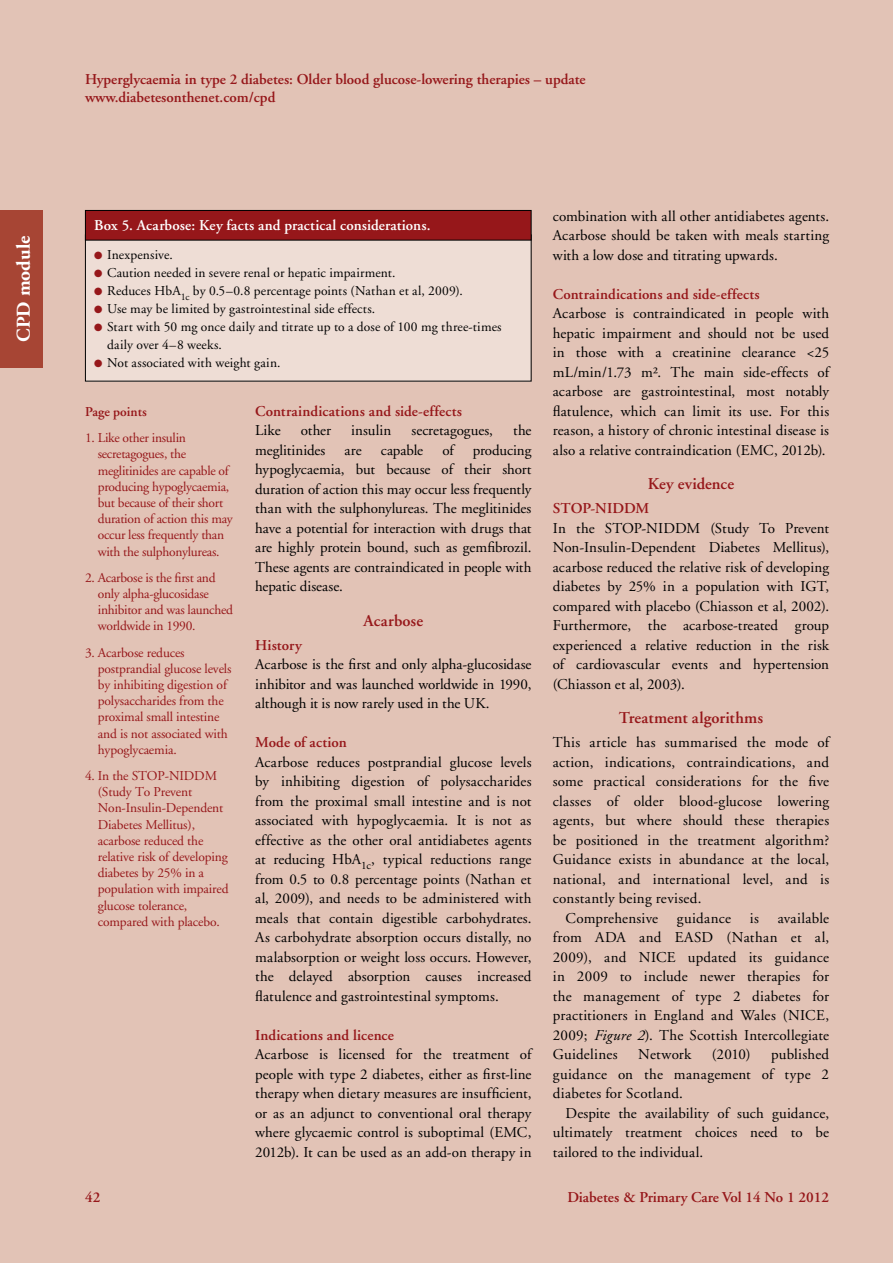
<style>
.page{position:relative;width:893px;height:1263px;background:#e2c3b6}
.page>*{position:absolute;margin:0;border:0;box-sizing:border-box;transform-origin:0 0}
.t1{font:700 19.5px "Adobe Garamond";letter-spacing:-.01em;color:#fff}
.t2{font:600 16.5px "Adobe Garamond";letter-spacing:.005em;color:#96171a}
.t3{font:15px/19.5px "Adobe Garamond";letter-spacing:.01em;color:#000;text-align:justify}
.t4{font:600 15px/18px "Adobe Garamond";color:#96171a}
.t5{font:600 15px "Adobe Garamond";letter-spacing:.01em;color:#fff}
.t6{font:15px "Adobe Garamond";letter-spacing:.03em;color:#000}
.t7{font:13.5px/16.2px "Adobe Garamond";letter-spacing:-.01em;color:#96171a}
.t8{font:13.5px/18px "Adobe Garamond";letter-spacing:.01em;color:#000}
.t9{font:600 13.5px "Adobe Garamond";color:#96171a}
.s1{color:#96171a}
.s2{font-style:italic}
</style>
<div class="page">
<div style="left:0;top:210px;width:43px;height:157px;background:#a74534"></div>
<div style="left:85px;top:235px;width:446px;height:146px;background:#eeddd5"></div>
<div style="left:85px;top:210px;width:446px;height:30px;background:#96171a"></div>
<div style="left:85px;top:210px;width:446px;height:30px;border:1px solid #000"></div>
<h1 class="t1" style="left:13px;top:341px;width:107px;rotate:-90deg">CPD module</h1>
<p class="t4" style="left:85px;top:71px;width:502px">Hyperglycaemia in type 2 diabetes: Older blood glucose-lowering therapies – update www.diabetesonthenet.com/cpd</p>
<p class="t5" style="left:94px;top:217px;width:338px">Box 5. Acarbose: Key facts and practical considerations.</p>
<p class="t8" style="left:94px;top:246px;width:80px"><span class="s1">●</span> Inexpensive.</p>
<p class="t8" style="left:94px;top:264px;width:303px"><span class="s1">●</span> Caution needed in severe renal or hepatic impairment.</p>
<p class="t8" style="left:94px;top:282px;width:370px"><span class="s1">●</span> Reduces HbA<sub>1c</sub> by 0.5–0.8 percentage points (Nathan et al, 2009).</p>
<p class="t8" style="left:94px;top:300px;width:283px"><span class="s1">●</span> Use may be limited by gastrointestinal side effects.</p>
<p class="t8" style="left:107px;top:318px;width:396px;text-indent:-13px"><span class="s1">●</span> Start with 50 mg once daily and titrate up to a dose of 100 mg three-times daily over 4–8 weeks.</p>
<p class="t8" style="left:94px;top:354px;width:188px"><span class="s1">●</span> Not associated with weight gain.</p>
<p class="t9" style="left:85px;top:404px;width:63px">Page points</p>
<p class="t7" style="left:98px;top:430px;width:136px;text-indent:-13px">1. Like other insulin secretagogues, the meglitinides are capable of producing hypoglycaemia, but because of their short duration of action this may occur less frequently than with the sulphonylureas.</p>
<p class="t7" style="left:98px;top:570px;width:137px;text-indent:-13px">2. Acarbose is the first and only alpha-glucosidase inhibitor and was launched worldwide in 1990.</p>
<p class="t7" style="left:98px;top:644px;width:135px;text-indent:-13px">3. Acarbose reduces postprandial glucose levels by inhibiting digestion of polysaccharides from the proximal small intestine and is not associated with hypoglycaemia.</p>
<p class="t7" style="left:98px;top:768px;width:132px;text-indent:-13px">4. In the STOP-NIDDM (Study To Prevent<br>Non-Insulin-Dependent<br>Diabetes Mellitus), acarbose reduced the relative risk of developing diabetes by 25% in a population with impaired glucose tolerance, compared with placebo.</p>
<p class="t4" style="left:255px;top:402px;width:208px">Contraindications and side-effects</p>
<p class="t3" style="left:255px;top:421px;width:27px">Like</p>
<p class="t3" style="left:301px;top:421px;width:32px">other</p>
<p class="t3" style="left:351px;top:421px;width:42px">insulin</p>
<p class="t3" style="left:412px;top:421px;width:83px">secretagogues,</p>
<p class="t3" style="left:513px;top:421px;width:20px">the</p>
<p class="t3" style="left:255px;top:441px;width:72px">meglitinides</p>
<p class="t3" style="left:345px;top:441px;width:19px">are</p>
<p class="t3" style="left:381px;top:441px;width:44px">capable</p>
<p class="t3" style="left:442px;top:441px;width:13px">of</p>
<p class="t3" style="left:255px;top:441px;width:278px;text-indent:218px">producing hypoglycaemia, but because of their short duration of action this may occur less frequently than with the sulphonylureas. The meglitinides have a potential for interaction with drugs that are highly protein bound, such as gemfibrozil.<br>These agents are contraindicated in people with hepatic disease.</p>
<p class="t2" style="left:363px;top:611px;width:61px">Acarbose</p>
<p class="t4" style="left:255px;top:636px;width:48px">History</p>
<p class="t3" style="left:255px;top:655px;width:278px">Acarbose is the first and only alpha-glucosidase inhibitor and was launched worldwide in 1990, although it is now rarely used in the UK.</p>
<p class="t4" style="left:255px;top:734px;width:93px">Mode of action</p>
<p class="t3" style="left:255px;top:753px;width:278px">Acarbose reduces postprandial glucose levels by inhibiting digestion of polysaccharides from the proximal small intestine and is not associated with hypoglycaemia. It is not as effective as the other oral antidiabetes agents at reducing HbA<sub>1c</sub>, typical reductions range from 0.5 to 0.8 percentage points (Nathan et al, 2009), and needs to be administered with meals that contain digestible carbohydrates.<br>As carbohydrate absorption occurs distally, no malabsorption or weight loss occurs. However, the delayed absorption causes increased flatulence and gastrointestinal symptoms.</p>
<p class="t4" style="left:255px;top:1026px;width:140px">Indications and licence</p>
<p class="t3" style="left:255px;top:1045px;width:278px">Acarbose is licensed for the treatment of people with type 2 diabetes, either as first-line therapy when dietary measures are insufficient, or as an adjunct to conventional oral therapy where glycaemic control is suboptimal (EMC, 2012b). It can be used as an add-on therapy in</p>
<p class="t3" style="left:553px;top:207px;width:278px">combination with all other antidiabetes agents.<br>Acarbose should be taken with meals starting with a low dose and titrating upwards.</p>
<p class="t4" style="left:553px;top:285px;width:208px">Contraindications and side-effects</p>
<p class="t3" style="left:553px;top:304px;width:278px">Acarbose is contraindicated in people with hepatic impairment and should not be used in those with a creatinine clearance &lt;25 mL/min/1.73 m². The main side-effects of acarbose are gastrointestinal, most notably flatulence, which can limit its use. For this reason, a history of chronic intestinal disease is also a relative contraindication (EMC, 2012b).</p>
<p class="t2" style="left:648px;top:475px;width:88px">Key evidence</p>
<p class="t4" style="left:553px;top:500px;width:98px">STOP-NIDDM</p>
<p class="t3" style="left:553px;top:519px;width:278px">In the STOP-NIDDM (Study To Prevent Non-Insulin-Dependent Diabetes Mellitus), acarbose reduced the relative risk of developing diabetes by 25% in a population with IGT, compared with placebo (Chiasson et al, 2002).<br>Furthermore, the acarbose-treated group experienced a relative reduction in the risk of cardiovascular events and hypertension (Chiasson et al, 2003).</p>
<p class="t2" style="left:619px;top:709px;width:146px">Treatment algorithms</p>
<p class="t3" style="left:553px;top:733px;width:278px">This article has summarised the mode of</p>
<p class="t3" style="left:553px;top:753px;width:278px">action, indications, contraindications, and</p>
<p class="t3" style="left:553px;top:772px;width:278px">some practical considerations for the five</p>
<p class="t3" style="left:553px;top:792px;width:278px">classes of older blood-glucose lowering</p>
<p class="t3" style="left:553px;top:811px;width:278px">agents, but where should these therapies</p>
<p class="t3" style="left:553px;top:831px;width:278px">be positioned in the treatment algorithm?</p>
<p class="t3" style="left:553px;top:850px;width:278px">Guidance exists in abundance at the local,</p>
<p class="t3" style="left:553px;top:870px;width:278px">national, and international level, and is</p>
<p class="t3" style="left:553px;top:889px;width:150px">constantly being revised.</p>
<p class="t3" style="left:566px;top:909px;width:94px">Comprehensive</p>
<p class="t6" style="left:677px;top:910px;width:56px">guidance</p>
<p class="t3" style="left:750px;top:909px;width:11px">is</p>
<p class="t3" style="left:553px;top:909px;width:278px;text-indent:225px">available from ADA and EASD (Nathan et al, 2009), and NICE updated its guidance in 2009 to include newer therapies for the management of type 2 diabetes for practitioners in England and Wales (NICE, 2009; <span class="s2">Figure 2</span>). The Scottish Intercollegiate Guidelines</p>
<p class="t3" style="left:553px;top:1045px;width:278px;text-indent:218px">published guidance on the management of type 2 diabetes for Scotland.</p>
<p class="t3" style="left:553px;top:1104px;width:278px;text-indent:13px">Despite the availability of such guidance, ultimately treatment choices need to be tailored to the individual.</p>
<p class="t3" style="left:638px;top:1045px;width:55px">Network</p>
<p class="t3" style="left:712px;top:1045px;width:40px">(2010)</p>
<p class="t4" style="left:85px;top:1188px;width:17px">42</p>
<p class="t4" style="left:567px;top:1188px;width:263px">Diabetes &amp; Primary Care Vol 14 No 1 2012</p>
</div>
